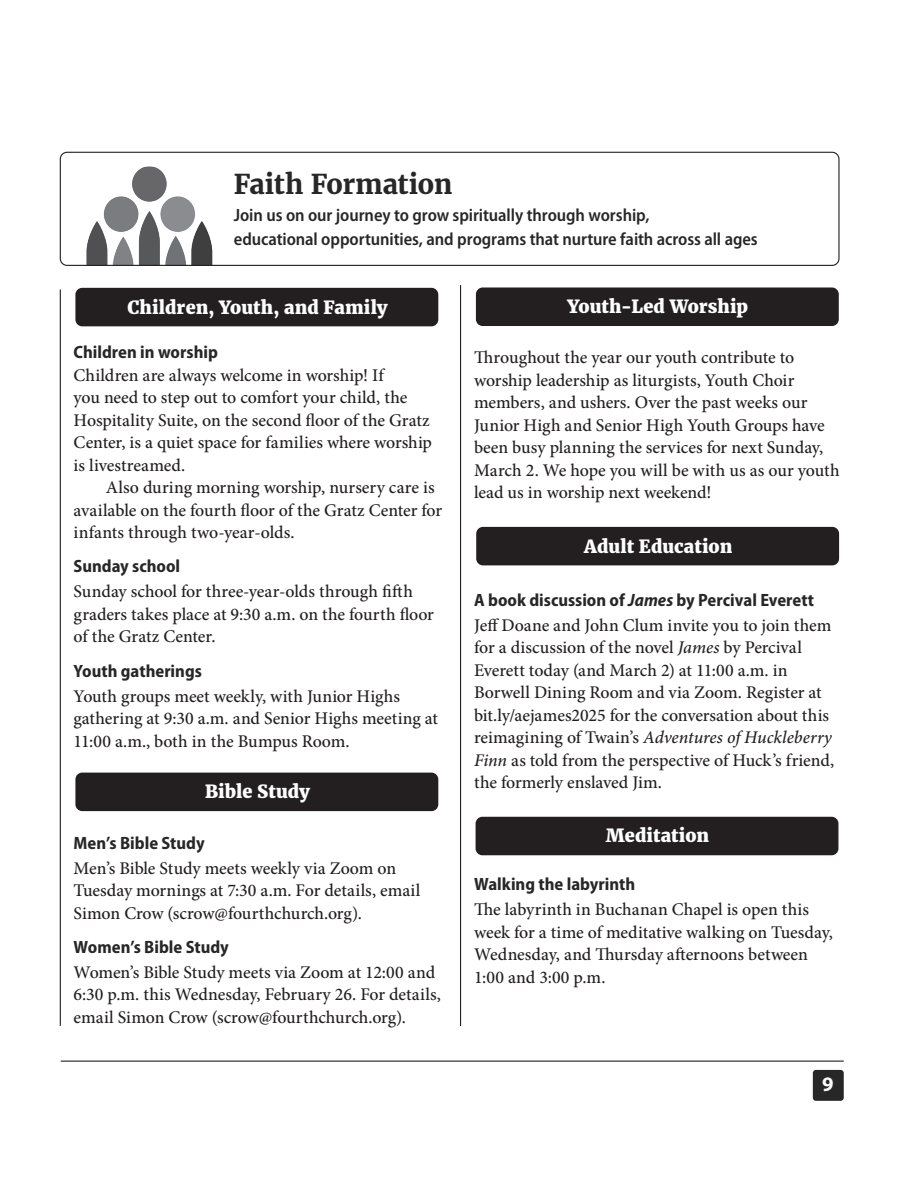
<style>
.page{position:relative;width:918px;height:1188px;background:#fff}
.page>*{position:absolute;margin:0;border:0;box-sizing:border-box;transform-origin:0 0}
.t1{font:700 27px "Merriweather";letter-spacing:-.015em;color:#272728}
.t2{font:700 20.7px "Myriad Pro";color:#fff}
.t3{font:800 18px "Merriweather";letter-spacing:.005em;color:#fff}
.t4{font:500 17.85px/22.5px "Minion Pro";letter-spacing:-.01em;color:#231f20}
.t5{font:700 semi-condensed 17.85px "Myriad Pro";color:#272728}
.t6{font:600 semi-condensed 17.85px/24px "Myriad Pro";letter-spacing:-.005em;color:#272728}
.s1{font-style:italic}
</style>
<div class="page">
<img style="left:86px;top:166px;width:127px;height:98px">
<div style="left:75px;top:288px;width:363px;height:38px;background:#231f20;border-radius:7px"></div>
<hr style="left:60px;top:289px;width:1px;height:737px;background:#231f20">
<div style="left:75px;top:773px;width:363px;height:38px;background:#231f20;border-radius:7px"></div>
<div style="left:813px;top:1070px;width:31px;height:31px;background:#272728;border-radius:3px"></div>
<hr style="left:61px;top:1061px;width:783px;height:1px;background:#231f20">
<hr style="left:460px;top:285px;width:1px;height:741px;background:#231f20">
<div style="left:476px;top:288px;width:363px;height:38px;background:#231f20;border-radius:7px"></div>
<div style="left:476px;top:817px;width:362px;height:38px;background:#231f20;border-radius:7px"></div>
<div style="left:60px;top:152px;width:780px;height:114px;border:1px solid #231f20;border-radius:7px"></div>
<div style="left:476px;top:527px;width:363px;height:38px;background:#231f20;border-radius:7px"></div>
<p class="t1" style="left:234px;top:168px;width:220px">Faith Formation</p>
<p class="t6" style="left:234px;top:204px;width:526px">Join us on our journey to grow spiritually through worship,<br>educational opportunities, and programs that nurture faith across all ages</p>
<p class="t3" style="left:127px;top:296px;width:262px">Children, Youth, and Family</p>
<p class="t5" style="left:74px;top:342px;width:146px">Children in worship</p>
<p class="t4" style="left:74px;top:364px;width:360px">Children are always welcome in worship! If<br>you need to step out to comfort your child, the Hospitality Suite, on the second floor of the Gratz Center, is a quiet space for families where worship is livestreamed.</p>
<p class="t4" style="left:74px;top:476px;width:370px;text-indent:32px">Also during morning worship, nursery care is available on the fourth floor of the Gratz Center for infants through two-year-olds.</p>
<p class="t5" style="left:74px;top:557px;width:108px">Sunday school</p>
<p class="t4" style="left:74px;top:580px;width:362px">Sunday school for three-year-olds through fifth graders takes place at 9:30 a.m. on the fourth floor of the Gratz Center.</p>
<p class="t5" style="left:74px;top:661px;width:130px">Youth gatherings</p>
<p class="t4" style="left:74px;top:685px;width:366px">Youth groups meet weekly, with Junior Highs gathering at 9:30 a.m. and Senior Highs meeting at<br>11:00 a.m., both in the Bumpus Room.</p>
<p class="t3" style="left:205px;top:781px;width:106px">Bible Study</p>
<p class="t5" style="left:74px;top:833px;width:133px">Men’s Bible Study</p>
<p class="t4" style="left:74px;top:857px;width:348px">Men’s Bible Study meets weekly via Zoom on<br>Tuesday mornings at 7:30 a.m. For details, email<br>Simon Crow (scrow@fourthchurch.org).</p>
<p class="t5" style="left:74px;top:937px;width:157px">Women’s Bible Study</p>
<p class="t4" style="left:74px;top:961px;width:369px">Women’s Bible Study meets via Zoom at 12:00 and<br>6:30 p.m. this Wednesday, February 26. For details, email Simon Crow (scrow@fourthchurch.org).</p>
<p class="t3" style="left:568px;top:295px;width:182px">Youth-Led Worship</p>
<p class="t4" style="left:474px;top:346px;width:367px">Throughout the year our youth contribute to worship leadership as liturgists, Youth Choir members, and ushers. Over the past weeks our Junior High and Senior High Youth Groups have been busy planning the services for next Sunday, March 2. We hope you will be with us as our youth lead us in worship next weekend!</p>
<p class="t3" style="left:584px;top:535px;width:150px">Adult Education</p>
<p class="t5" style="left:474px;top:590px;width:342px">A book discussion of <span class="s1">James</span> by Percival Everett</p>
<p class="t4" style="left:474px;top:614px;width:362px">Jeff Doane and John Clum invite you to join them for a discussion of the novel <span class="s1">James</span> by Percival Everett today (and March 2) at 11:00 a.m. in Borwell Dining Room and via Zoom. Register at bit.ly/aejames2025 for the conversation about this reimagining of Twain’s <span class="s1">Adventures of Huckleberry Finn</span> as told from the perspective of Huck’s friend, the formerly enslaved Jim.</p>
<p class="t3" style="left:606px;top:825px;width:105px">Meditation</p>
<p class="t5" style="left:474px;top:874px;width:163px">Walking the labyrinth</p>
<p class="t4" style="left:474px;top:898px;width:360px">The labyrinth in Buchanan Chapel is open this week for a time of meditative walking on Tuesday, Wednesday, and Thursday afternoons between 1:00 and 3:00 p.m.</p>
<p class="t2" style="left:822px;top:1071px;width:13px">9</p>
</div>
